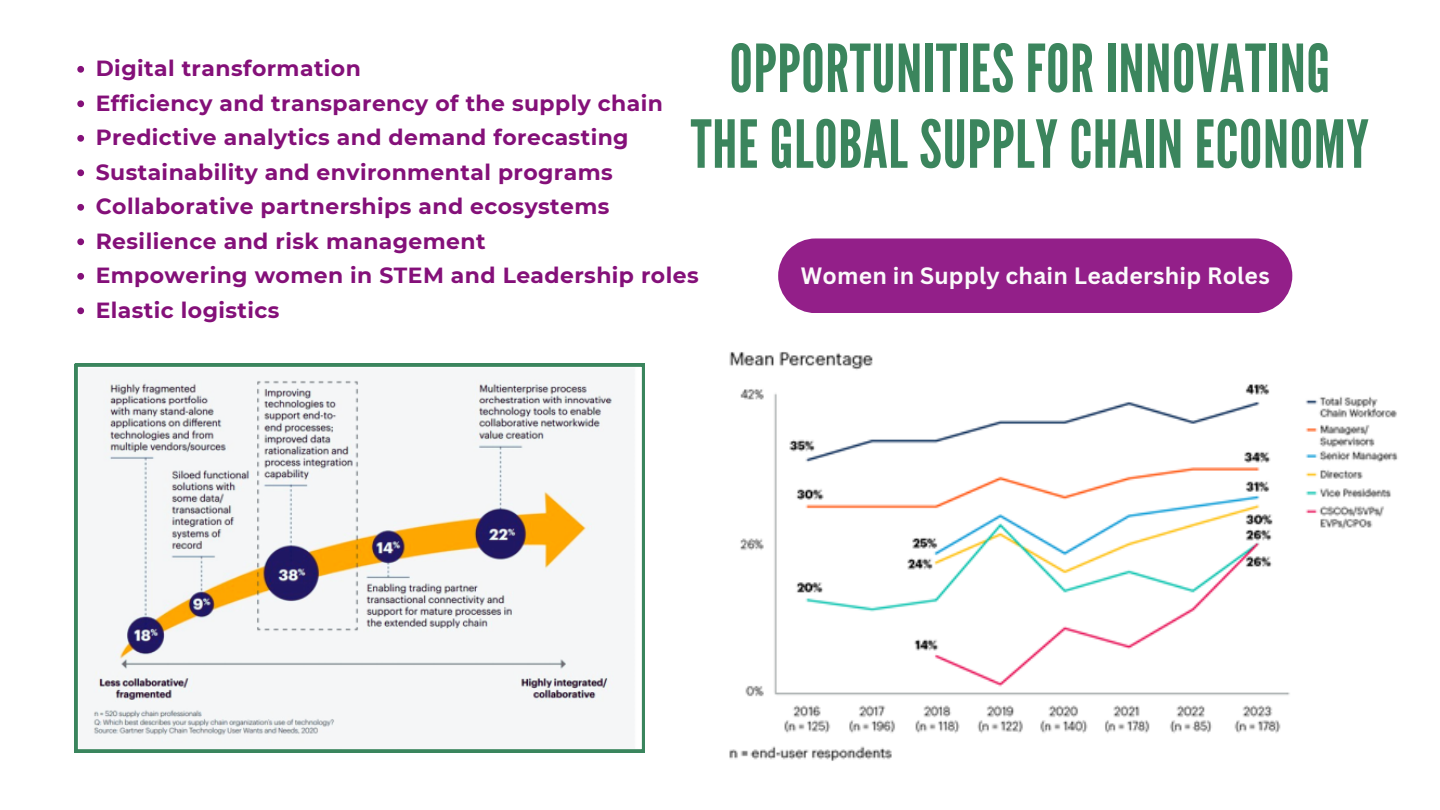
<style>
.page{position:relative;width:1440px;height:810px;background:#fff}
.page>*{position:absolute;margin:0;border:0;box-sizing:border-box;transform-origin:0 0}
.t1{font:66px/75.8px "League Gothic";letter-spacing:.01em;color:#3b855d;text-align:center}
.t2{font:700 23px "Canva Sans";letter-spacing:.01em;color:#fbfafb}
.t3{font:700 21.9px "Montserrat";letter-spacing:.02em;color:#841079}
</style>
<div class="page">
<svg style="left:75px;top:364px;width:570px;height:388px"></svg>
<div style="left:778px;top:238px;width:514px;height:75px;background:#931f89"></div>
<img style="left:729px;top:351px;width:669px;height:410px">
<svg style="left:77px;top:66px;width:7px;height:7px"></svg>
<svg style="left:77px;top:100px;width:7px;height:7px"></svg>
<svg style="left:77px;top:135px;width:7px;height:7px"></svg>
<svg style="left:77px;top:169px;width:7px;height:7px"></svg>
<svg style="left:77px;top:204px;width:7px;height:7px"></svg>
<svg style="left:77px;top:238px;width:7px;height:7px"></svg>
<svg style="left:77px;top:273px;width:7px;height:7px"></svg>
<svg style="left:77px;top:307px;width:7px;height:7px"></svg>
<p class="t1" style="left:691px;top:32px;width:680px">OPPORTUNITIES FOR INNOVATING<br>THE GLOBAL SUPPLY CHAIN ECONOMY</p>
<p class="t3" style="left:96px;top:55px;width:267px">Digital transformation</p>
<p class="t3" style="left:96px;top:90px;width:569px">Efficiency and transparency of the supply chain</p>
<p class="t3" style="left:96px;top:124px;width:534px">Predictive analytics and demand forecasting</p>
<p class="t3" style="left:96px;top:159px;width:519px">Sustainability and environmental programs</p>
<p class="t3" style="left:96px;top:193px;width:515px">Collaborative partnerships and ecosystems</p>
<h2 class="t3" style="left:96px;top:228px;width:391px">Resilience and risk management</h2>
<p class="t3" style="left:96px;top:262px;width:604px">Empowering women in STEM and Leadership roles</p>
<p class="t3" style="left:96px;top:297px;width:185px">Elastic logistics</p>
<p class="t2" style="left:801px;top:260px;width:471px">Women in Supply chain Leadership Roles</p>
</div>
